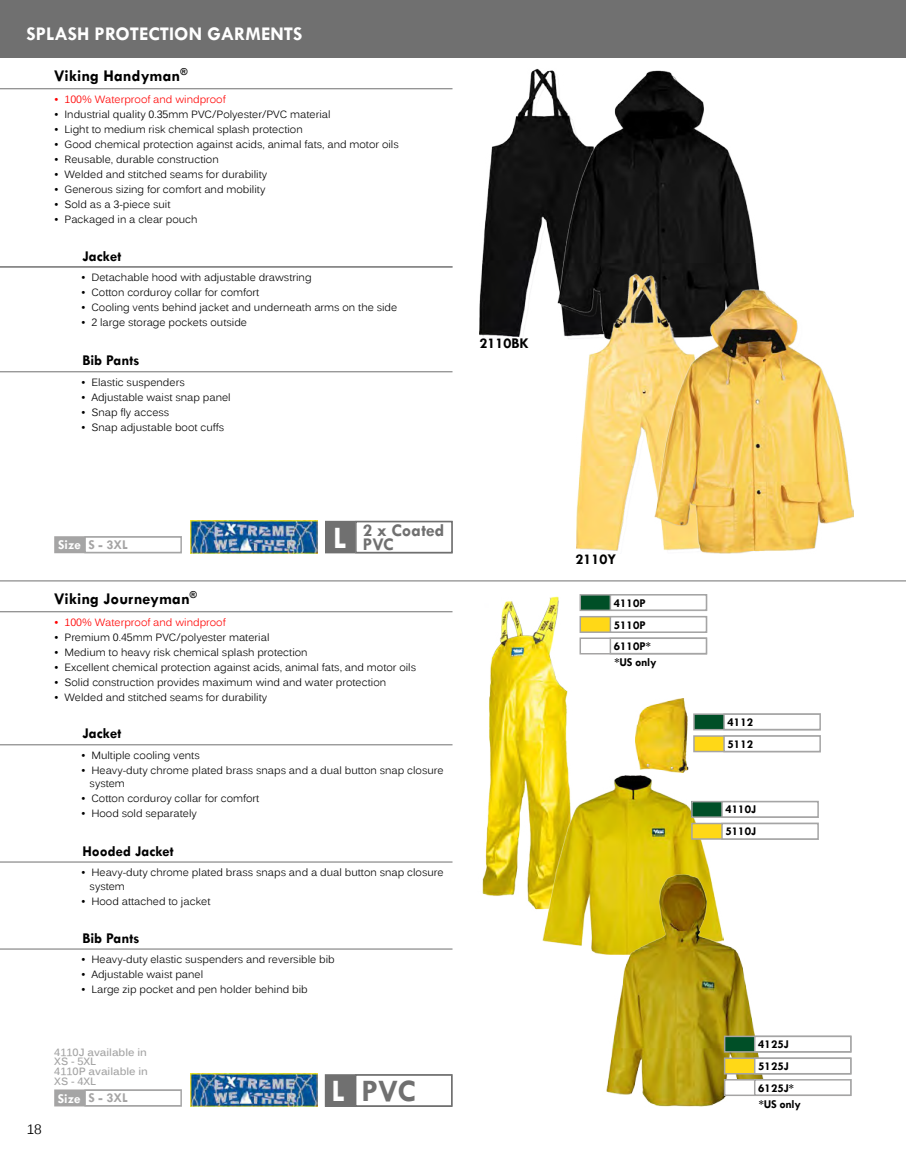
<style>
.page{position:relative;width:906px;height:1161px;background:#fff}
.page>*{position:absolute;margin:0;border:0;box-sizing:border-box;transform-origin:0 0}
.t1{font:700 31.5px "Tw Cen";color:#707070}
.t2{font:700 19.5px "Tw Cen";color:#fff}
.t3{font:700 18px/13.5px "Tw Cen";color:#707070}
.t4{font:700 16.5px "Tw Cen";letter-spacing:.005em;color:#000}
.t5{font:700 15px "Tw Cen";color:#000}
.t6{font:700 13.5px "Tw Cen";color:#a5a4a4}
.t7{font:13.5px "Kalinga";color:#000}
.t8{font:700 12px/21.8px "Tw Cen";color:#000}
.t9{font:10.5px/13.5px "Kalinga";color:#000}
.t10{font:10.5px "Kalinga";color:#f00}
.t11{font:700 10.5px/9.8px "Kalinga";color:#a5a5a5}
.s1{color:#fff}
.s2{font-size:31.5px;color:#fff}
</style>
<div class="page">
<div style="left:0;top:0;width:906px;height:57px;background:#707070"></div>
<hr style="left:0;top:580px;width:906px;height:1px;background:#707070">
<hr style="left:0;top:88px;width:452px;height:1px;background:#707070">
<div style="left:55px;top:537px;width:126px;height:15px;background:#a5a5a5"></div>
<div style="left:54px;top:536px;width:128px;height:17px;border:2px solid #a5a4a4"></div>
<div style="left:85px;top:537px;width:96px;height:15px;background:#fff"></div>
<div style="left:84px;top:536px;width:98px;height:17px;border:2px solid #a5a5a5"></div>
<div style="left:55px;top:1090px;width:126px;height:16px;background:#a5a5a5"></div>
<div style="left:54px;top:1089px;width:128px;height:17px;border:2px solid #a5a4a4"></div>
<div style="left:85px;top:1090px;width:96px;height:16px;background:#fff"></div>
<div style="left:84px;top:1089px;width:98px;height:17px;border:2px solid #a5a5a5"></div>
<hr style="left:0;top:371px;width:452px;height:1px;background:#707070">
<img style="left:435px;top:553px;width:199px;height:357px">
<img style="left:190px;top:1074px;width:127px;height:33px">
<img style="left:479px;top:69px;width:78px;height:268px">
<img style="left:190px;top:520px;width:127px;height:33px">
<hr style="left:0;top:611px;width:452px;height:1px;background:#707070">
<hr style="left:0;top:266px;width:452px;height:1px;background:#707070">
<hr style="left:0;top:744px;width:452px;height:1px;background:#707070">
<hr style="left:0;top:861px;width:452px;height:1px;background:#707070">
<hr style="left:0;top:948px;width:452px;height:1px;background:#707070">
<img style="left:557px;top:71px;width:203px;height:268px">
<img style="left:576px;top:274px;width:136px;height:277px">
<img style="left:654px;top:290px;width:199px;height:263px">
<img style="left:543px;top:775px;width:180px;height:179px">
<img style="left:596px;top:857px;width:176px;height:250px">
<div style="left:580px;top:595px;width:126px;height:15px;background:#004f27"></div>
<div style="left:579px;top:594px;width:128px;height:17px;border:2px solid #a5a4a4"></div>
<div style="left:610px;top:595px;width:96px;height:15px;background:#fff"></div>
<div style="left:609px;top:594px;width:98px;height:17px;border:2px solid #a5a5a5"></div>
<div style="left:580px;top:617px;width:126px;height:15px;background:#ffd817"></div>
<div style="left:579px;top:616px;width:128px;height:17px;border:2px solid #a5a4a4"></div>
<div style="left:610px;top:617px;width:96px;height:15px;background:#fff"></div>
<div style="left:609px;top:616px;width:98px;height:17px;border:2px solid #a5a5a5"></div>
<div style="left:580px;top:638px;width:126px;height:16px;background:#fff"></div>
<div style="left:579px;top:637px;width:128px;height:17px;border:2px solid #a5a4a4"></div>
<div style="left:609px;top:637px;width:98px;height:17px;border:2px solid #a5a5a5"></div>
<div style="left:692px;top:801px;width:126px;height:16px;background:#004f27"></div>
<div style="left:691px;top:801px;width:127px;height:17px;border:2px solid #a5a4a4"></div>
<div style="left:722px;top:802px;width:96px;height:15px;background:#fff"></div>
<div style="left:721px;top:801px;width:98px;height:17px;border:2px solid #a5a5a5"></div>
<div style="left:692px;top:823px;width:126px;height:16px;background:#ffd817"></div>
<div style="left:691px;top:823px;width:127px;height:17px;border:2px solid #a5a4a4"></div>
<div style="left:722px;top:823px;width:96px;height:16px;background:#fff"></div>
<div style="left:721px;top:823px;width:98px;height:17px;border:2px solid #a5a5a5"></div>
<div style="left:724px;top:1036px;width:126px;height:16px;background:#004f27"></div>
<div style="left:724px;top:1035px;width:127px;height:17px;border:2px solid #a5a4a4"></div>
<div style="left:754px;top:1036px;width:97px;height:16px;background:#fff"></div>
<div style="left:754px;top:1035px;width:97px;height:17px;border:2px solid #a5a5a5"></div>
<div style="left:724px;top:1058px;width:126px;height:16px;background:#ffd817"></div>
<div style="left:724px;top:1057px;width:127px;height:17px;border:2px solid #a5a4a4"></div>
<div style="left:754px;top:1058px;width:97px;height:16px;background:#fff"></div>
<div style="left:754px;top:1057px;width:97px;height:17px;border:2px solid #a5a5a5"></div>
<div style="left:724px;top:1080px;width:126px;height:15px;background:#fff"></div>
<div style="left:724px;top:1079px;width:127px;height:17px;border:2px solid #a5a4a4"></div>
<div style="left:754px;top:1079px;width:97px;height:17px;border:2px solid #a5a5a5"></div>
<img style="left:635px;top:698px;width:54px;height:74px">
<div style="left:694px;top:714px;width:126px;height:16px;background:#004f27"></div>
<div style="left:693px;top:713px;width:128px;height:17px;border:2px solid #a5a4a4"></div>
<div style="left:724px;top:714px;width:96px;height:15px;background:#fff"></div>
<div style="left:723px;top:713px;width:98px;height:17px;border:2px solid #a5a5a5"></div>
<div style="left:694px;top:736px;width:126px;height:15px;background:#ffd817"></div>
<div style="left:693px;top:735px;width:128px;height:17px;border:2px solid #a5a4a4"></div>
<div style="left:724px;top:736px;width:96px;height:15px;background:#fff"></div>
<div style="left:723px;top:735px;width:98px;height:17px;border:2px solid #a5a5a5"></div>
<div style="left:326px;top:521px;width:126px;height:32px;background:#707070"></div>
<div style="left:325px;top:521px;width:127px;height:32px;border:2px solid #707070"></div>
<div style="left:356px;top:522px;width:96px;height:30px;background:#fff"></div>
<div style="left:355px;top:521px;width:98px;height:32px;border:2px solid #707070"></div>
<div style="left:325px;top:1075px;width:127px;height:31px;background:#707070"></div>
<div style="left:325px;top:1074px;width:127px;height:33px;border:2px solid #707070"></div>
<div style="left:356px;top:1075px;width:96px;height:31px;background:#fff"></div>
<div style="left:355px;top:1074px;width:97px;height:33px;border:2px solid #707070"></div>
<h2 class="t2" style="left:26px;top:22px;width:277px">SPLASH PROTECTION GARMENTS</h2>
<h3 class="t4" style="left:54px;top:66px;width:135px">Viking Handyman<sup>®</sup></h3>
<p class="t10" style="left:54px;top:92px;width:173px">• 100% Waterproof and windproof</p>
<p class="t9" style="left:54px;top:108px;width:278px">• Industrial quality 0.35mm PVC/Polyester/PVC material</p>
<p class="t9" style="left:54px;top:123px;width:250px">• Light to medium risk chemical splash protection</p>
<p class="t9" style="left:54px;top:138px;width:346px">• Good chemical protection against acids, animal fats, and motor oils</p>
<p class="t9" style="left:54px;top:153px;width:166px">• Reusable, durable construction</p>
<p class="t9" style="left:54px;top:168px;width:214px">• Welded and stitched seams for durability</p>
<p class="t9" style="left:54px;top:183px;width:213px">• Generous sizing for comfort and mobility</p>
<p class="t9" style="left:54px;top:198px;width:118px">• Sold as a 3-piece suit</p>
<p class="t9" style="left:54px;top:213px;width:145px">• Packaged in a clear pouch</p>
<h3 class="t5" style="left:83px;top:247px;width:40px">Jacket</h3>
<p class="t9" style="left:81px;top:272px;width:232px">• Detachable hood with adjustable drawstring</p>
<p class="t9" style="left:81px;top:287px;width:180px">• Cotton corduroy collar for comfort</p>
<p class="t9" style="left:81px;top:302px;width:318px">• Cooling vents behind jacket and underneath arms on the side</p>
<p class="t9" style="left:81px;top:317px;width:167px">• 2 large storage pockets outside</p>
<h3 class="t5" style="left:82px;top:351px;width:59px">Bib Pants</h3>
<p class="t9" style="left:81px;top:376px;width:105px">• Elastic suspenders</p>
<p class="t9" style="left:81px;top:391px;width:151px">• Adjustable waist snap panel</p>
<p class="t9" style="left:81px;top:406px;width:90px">• Snap fly access</p>
<p class="t9" style="left:81px;top:421px;width:145px">• Snap adjustable boot cuffs</p>
<p class="t6" style="left:58px;top:537px;width:71px"><span class="s1">Size</span> S - 3XL</p>
<h3 class="t3" style="left:363px;top:523px;width:83px;text-indent:-30px"><span class="s2">L</span> 2 x Coated<br>PVC</h3>
<h3 class="t4" style="left:54px;top:588px;width:144px">Viking Journeyman<sup>®</sup></h3>
<p class="t10" style="left:54px;top:615px;width:173px">• 100% Waterproof and windproof</p>
<p class="t9" style="left:54px;top:631px;width:217px">• Premium 0.45mm PVC/polyester material</p>
<p class="t9" style="left:54px;top:646px;width:255px">• Medium to heavy risk chemical splash protection</p>
<p class="t9" style="left:54px;top:661px;width:363px">• Excellent chemical protection against acids, animal fats, and motor oils</p>
<p class="t9" style="left:54px;top:676px;width:333px">• Solid construction provides maximum wind and water protection</p>
<p class="t9" style="left:54px;top:691px;width:214px">• Welded and stitched seams for durability</p>
<h3 class="t5" style="left:83px;top:725px;width:40px">Jacket</h3>
<p class="t9" style="left:81px;top:749px;width:120px">• Multiple cooling vents</p>
<p class="t9" style="left:90px;top:764px;width:355px;text-indent:-9px">• Heavy-duty chrome plated brass snaps and a dual button snap closure system</p>
<p class="t9" style="left:81px;top:793px;width:180px">• Cotton corduroy collar for comfort</p>
<p class="t9" style="left:81px;top:808px;width:117px">• Hood sold separately</p>
<h3 class="t5" style="left:82px;top:842px;width:93px">Hooded Jacket</h3>
<p class="t9" style="left:90px;top:867px;width:355px;text-indent:-9px">• Heavy-duty chrome plated brass snaps and a dual button snap closure system</p>
<p class="t9" style="left:81px;top:895px;width:131px">• Hood attached to jacket</p>
<h3 class="t5" style="left:82px;top:929px;width:59px">Bib Pants</h3>
<p class="t9" style="left:81px;top:954px;width:255px">• Heavy-duty elastic suspenders and reversible bib</p>
<p class="t9" style="left:81px;top:969px;width:124px">• Adjustable waist panel</p>
<p class="t9" style="left:81px;top:984px;width:228px">• Large zip pocket and pen holder behind bib</p>
<p class="t7" style="left:27px;top:1120px;width:17px">18</p>
<p class="t11" style="left:54px;top:1048px;width:95px">4110J available in<br>XS - 5XL<br>4110P available in<br>XS - 4XL</p>
<p class="t6" style="left:58px;top:1090px;width:72px"><span class="s1">Size</span> S - 3XL</p>
<h1 class="t1" style="left:331px;top:1072px;width:86px"><span class="s1">L</span> PVC</h1>
<h3 class="t5" style="left:479px;top:335px;width:51px">2110BK</h3>
<h3 class="t5" style="left:575px;top:550px;width:42px">2110Y</h3>
<p class="t8" style="left:614px;top:591px;width:38px">4110P<br>5110P<br>6110P*</p>
<p class="t8" style="left:614px;top:650px;width:43px">*US only</p>
<p class="t8" style="left:727px;top:710px;width:27px;line-height:22.4px">4112<br>5112</p>
<p class="t8" style="left:725px;top:798px;width:32px">4110J<br>5110J</p>
<p class="t8" style="left:758px;top:1033px;width:37px">4125J<br>5125J<br>6125J*</p>
<p class="t8" style="left:759px;top:1092px;width:43px">*US only</p>
</div>
